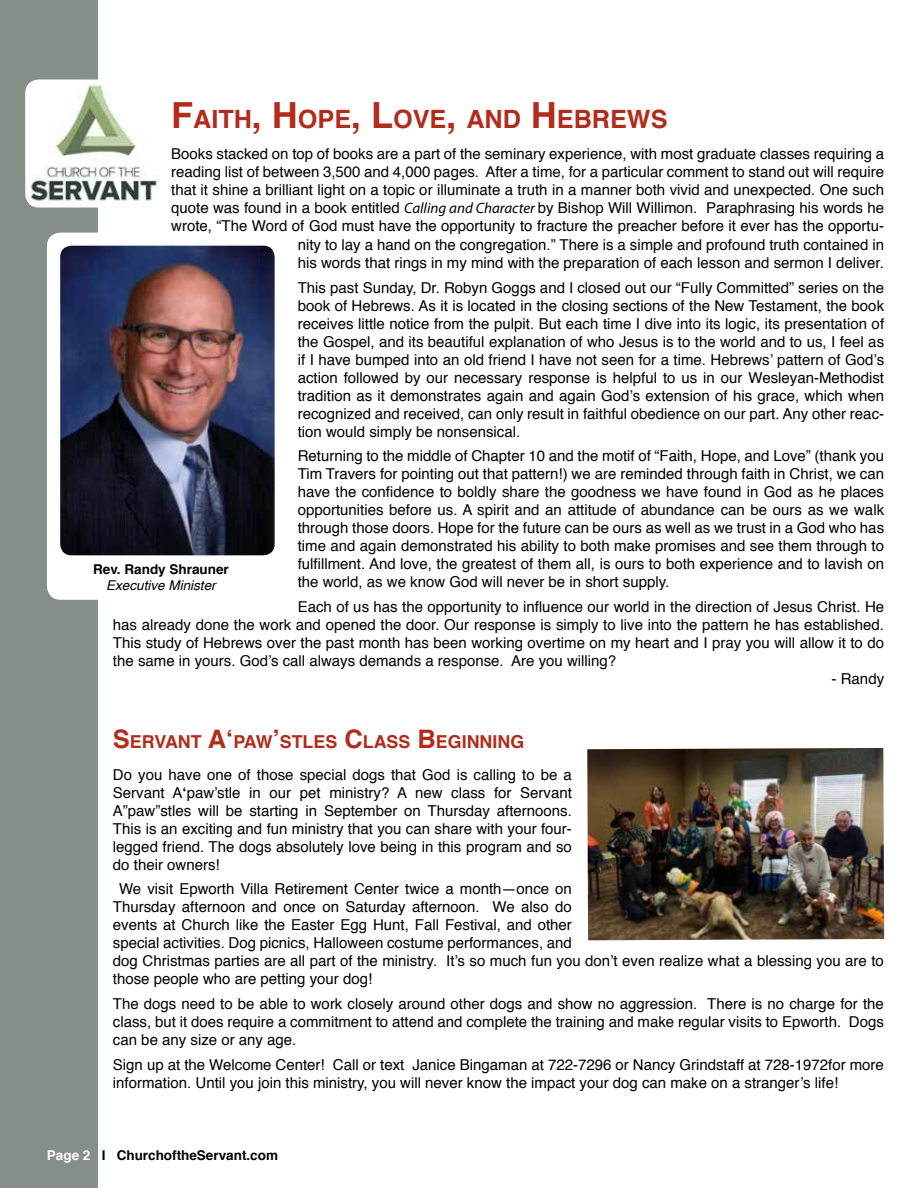
<style>
.page{position:relative;width:918px;height:1188px;background:#fff}
.page>*{position:absolute;margin:0;border:0;box-sizing:border-box;transform-origin:0 0}
.t1{font:700 25.2px "Helvetica";color:#b22c1b}
.t2{font:700 17.85px "Helvetica";color:#b22c1b}
.t3{font:15px/18px "Helvetica";color:#000;text-align:justify}
.t4{font:700 13.5px "Helvetica";color:#000}
.t5{font:italic 13.5px "Helvetica";color:#000}
.s1{font-size:36px}
.s2{font-family:"Myriad Pro";font-style:italic}
.s3{font-size:25.5px}
.s4{font-weight:700}
.s5{color:#fff}
</style>
<div class="page">
<div style="left:0;top:0;width:97px;height:1188px;background:#858f88"></div>
<img style="left:25px;top:80px;width:134px;height:128px">
<div style="left:47px;top:233px;width:244px;height:367px;background:#fff;border-radius:14px"></div>
<img style="left:61px;top:246px;width:213px;height:309px">
<div style="left:56px;top:241px;width:223px;height:319px;border:4px solid #fff;border-radius:14px"></div>
<img style="left:587px;top:748px;width:297px;height:192px">
<h1 class="t1" style="left:171px;top:99px;width:498px"><span class="s1">F</span>AITH<span class="s1">, H</span>OPE<span class="s1">, L</span>OVE<span class="s1">,</span> AND <span class="s1">H</span> EBREWS</h1>
<p class="t3" style="left:171px;top:146px;width:714px;text-align:right">Books stacked on top of books are a part of the seminary experience, with most graduate classes requiring a reading list of between 3,500 and 4,000 pages. After a time, for a particular comment to stand out will require that it shine a brilliant light on a topic or illuminate a truth in a manner both vivid and unexpected. One such quote was found in a book entitled <span class="s2">Calling and Character</span> by Bishop Will Willimon. Paraphrasing his words he wrote, “The Word of God must have the opportunity to fracture the preacher before it ever has the opportu&shy;nity to lay a hand on the congregation.” There is a simple and profound truth contained in<br>his words that rings in my mind with the preparation of each lesson and sermon I deliver.</p>
<p class="t3" style="left:298px;top:279px;width:588px">This past Sunday, Dr. Robyn Goggs and I closed out our “Fully Committed” series on the book of Hebrews. As it is located in the closing sections of the New Testament, the book receives little notice from the pulpit. But each time I dive into its logic, its presentation of the Gospel, and its beautiful explanation of who Jesus is to the world and to us, I feel as if I have bumped into an old friend I have not seen for a time. Hebrews’ pattern of God’s action followed by our necessary response is helpful to us in our Wesleyan-Methodist tradition as it demonstrates again and again God’s extension of his grace, which when recognized and received, can only result in faithful obedience on our part. Any other reac&shy;tion would simply be nonsensical.</p>
<p class="t3" style="left:298px;top:448px;width:588px">Returning to the middle of Chapter 10 and the motif of “Faith, Hope, and Love” (thank you Tim Travers for pointing out that pattern!) we are reminded through faith in Christ, we can have the confidence to boldly share the goodness we have found in God as he places opportunities before us. A spirit and an attitude of abundance can be ours as we walk through those doors. Hope for the future can be ours as well as we trust in a God who has time and again demonstrated his ability to both make promises and see them through to fulfillment. And love, the greatest of them all, is ours to both experience and to lavish on the world, as we know God will never be in short supply.</p>
<p class="t3" style="left:113px;top:598px;width:773px;text-indent:185px">Each of us has the opportunity to influence our world in the direction of Jesus Christ. He has already done the work and opened the door. Our response is simply to live into the pattern he has established.<br>This study of Hebrews over the past month has been working overtime on my heart and I pray you will allow it to do the same in yours. God’s call always demands a response. Are you willing?</p>
<p class="t3" style="left:832px;top:670px;width:54px">- Randy</p>
<p class="t4" style="left:93px;top:558px;width:137px">Rev. Randy Shrauner</p>
<p class="t5" style="left:106px;top:575px;width:111px">Executive Minister</p>
<p class="t2" style="left:113px;top:728px;width:413px"><span class="s3">S</span>ERVANT <span class="s3">A</span><span class="s3">‘</span>PAW<span class="s3">’</span>STLES <span class="s3">C</span>LASS <span class="s3">B</span>EGINNING</p>
<p class="t3" style="left:113px;top:766px;width:461px">Do you have one of those special dogs that God is calling to be a Servant A<span class="s4">‘</span>paw’stle in our pet ministry? A new class for Servant A”paw”stles will be starting in September on Thursday afternoons.<br>This is an exciting and fun ministry that you can share with your four&shy;legged friend. The dogs absolutely love being in this program and so do their owners!</p>
<p class="t3" style="left:113px;top:881px;width:772px;text-align:left;text-indent:6px">We visit Epworth Villa Retirement Center twice a month—once on<br>Thursday afternoon and once on Saturday afternoon. We also do<br>events at Church like the Easter Egg Hunt, Fall Festival, and other<br>special activities. Dog picnics, Halloween costume performances, and<br>dog Christmas parties are all part of the ministry. It’s so much fun you don’t even realize what a blessing you are to those people who are petting your dog!</p>
<p class="t3" style="left:113px;top:995px;width:772px">The dogs need to be able to work closely around other dogs and show no aggression. There is no charge for the class, but it does require a commitment to attend and complete the training and make regular visits to Epworth. Dogs can be any size or any age.</p>
<p class="t3" style="left:113px;top:1056px;width:772px">Sign up at the Welcome Center! Call or text Janice Bingaman at 722-7296 or Nancy Grindstaff at 728-1972for more information. Until you join this ministry, you will never know the impact your dog can make on a stranger’s life!</p>
<p class="t4" style="left:47px;top:1145px;width:233px"><span class="s5">Page 2</span> I ChurchoftheServant.com</p>
</div>
